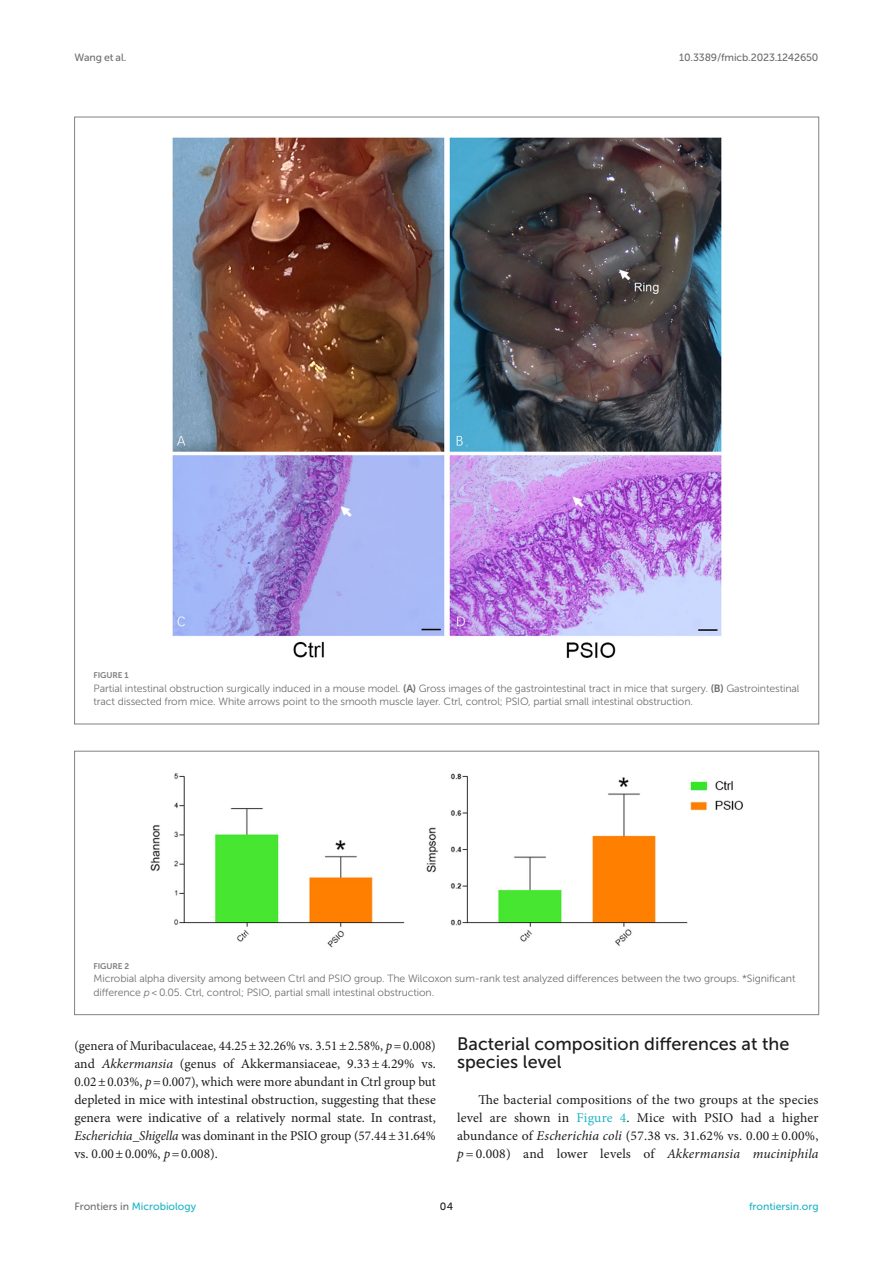
<style>
.page{position:relative;width:893px;height:1263px;background:#fff}
.page>*{position:absolute;margin:0;border:0;box-sizing:border-box;transform-origin:0 0}
.HEAD_2{font:18px/18px "Museo Sans 500";color:#1b1c1b}
.TEXT_FLUSH{font:13.5px/18px "Minion Pro";color:#1b1c1b;text-align:justify}
.FIG_LEG{font:10.5px/13.5px "Museo Sans 300";letter-spacing:-.01em;color:#706f70}
.t1{font:10.5px "Museo Sans 500";color:#1db5c3}
.t2{font:10.5px "Museo Sans 500";letter-spacing:-.015em;color:#706f70}
.t3{font:10.5px "Museo Sans 500";color:#1b1c1b}
.FIG_HD{font:8.25px "Museo Sans 700";letter-spacing:-.01em;color:#7e7f7f}
.s1{font-family:"Museo Sans 700"}
.s2{font-style:italic}
.s3{color:#1db5c3}
.s4{color:#706f70}
</style>
<div class="page">
<img style="left:172px;top:137px;width:550px;height:521px">
<img style="left:150px;top:773px;width:593px;height:175px">
<div style="left:74px;top:751px;width:745px;height:264px;border:1px solid #808285"></div>
<p class="t2" style="left:74px;top:51px;width:53px">Wang et al.</p>
<p class="t2" style="left:679px;top:51px;width:141px">10.3389/fmicb.2023.1242650</p>
<p class="FIG_HD" style="left:94px;top:671px;width:37px">FIGURE 1</p>
<p class="FIG_LEG" style="left:94px;top:681px;width:707px">Partial intestinal obstruction surgically induced in a mouse model. <span class="s1">(A)</span> Gross images of the gastrointestinal tract in mice that surgery. <span class="s1">(B)</span> Gastrointestinal tract dissected from mice. White arrows point to the smooth muscle layer. Ctrl, control; PSIO, partial small intestinal obstruction.</p>
<p class="FIG_HD" style="left:94px;top:961px;width:37px">FIGURE 2</p>
<p class="FIG_LEG" style="left:94px;top:972px;width:703px">Microbial alpha diversity among between Ctrl and PSIO group. The Wilcoxon sum-rank test analyzed differences between the two groups. *Significant difference <span class="s2">p</span> &lt; 0.05. Ctrl, control; PSIO, partial small intestinal obstruction.</p>
<p class="TEXT_FLUSH" style="left:74px;top:1037px;width:363px">(genera of Muribaculaceae, 44.25±32.26% vs. 3.51±2.58%, <span class="s2">p</span>=0.008) and <span class="s2">Akkermansia</span> (genus of Akkermansiaceae, 9.33±4.29% vs.<br>0.02±0.03%, <span class="s2">p</span>=0.007), which were more abundant in Ctrl group but depleted in mice with intestinal obstruction, suggesting that these genera were indicative of a relatively normal state. In contrast, <span class="s2">Escherichia_Shigella</span> was dominant in the PSIO group (57.44±31.64% vs. 0.00±0.00%, <span class="s2">p</span>=0.008).</p>
<p class="HEAD_2" style="left:457px;top:1035px;width:334px">Bacterial composition differences at the species level</p>
<p class="TEXT_FLUSH" style="left:457px;top:1091px;width:363px;text-indent:21px">The bacterial compositions of the two groups at the species level are shown in <span class="s3">Figure 4</span>. Mice with PSIO had a higher abundance of <span class="s2">Escherichia coli</span> (57.38 vs. 31.62% vs. 0.00 ± 0.00%, <span class="s2">p</span> = 0.008) and lower levels of <span class="s2">Akkermansia muciniphila</span></p>
<p class="t1" style="left:74px;top:1200px;width:123px"><span class="s4">Frontiers in</span> Microbiology</p>
<p class="t3" style="left:440px;top:1200px;width:15px">04</p>
<p class="t1" style="left:749px;top:1200px;width:71px">frontiersin.org</p>
</div>
